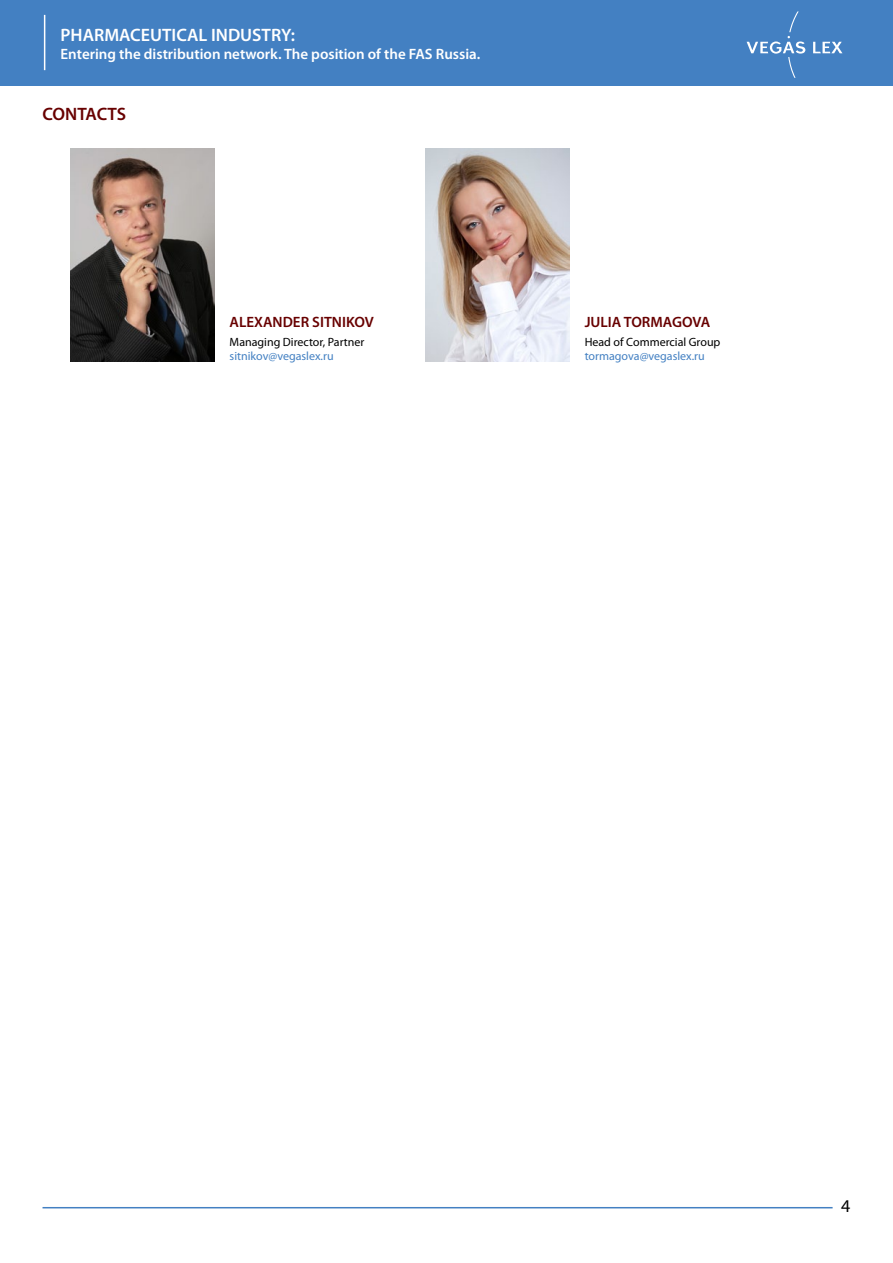
<style>
.page{position:relative;width:893px;height:1263px;background:#fff}
.page>*{position:absolute;margin:0;border:0;box-sizing:border-box;transform-origin:0 0}
.t1{font:600 18px "Myriad Pro";color:#fff}
.t2{font:600 18px "Myriad Pro";letter-spacing:-.01em;color:#680000}
.t3{font:18px "Myriad Pro";color:#000}
.t4{font:600 15px "Myriad Pro";color:#fff}
.t5{font:600 15px "Myriad Pro";color:#680000}
.t6{font:12px "Myriad Pro";color:#000}
.t7{font:12px "Myriad Pro";color:#4380c2}
</style>
<div class="page">
<div style="left:0;top:0;width:893px;height:85px;background:#4380c2"></div>
<svg style="left:813px;top:42px;width:29px;height:11px"></svg>
<svg style="left:747px;top:11px;width:58px;height:67px"></svg>
<hr style="left:43px;top:1207px;width:790px;height:1px;background:#4380c2">
<hr style="left:44px;top:15px;width:1px;height:55px;background:#fff">
<img style="left:70px;top:149px;width:145px;height:212px">
<img style="left:425px;top:149px;width:145px;height:212px">
<p class="t1" style="left:61px;top:24px;width:236px">PHARMACEUTICAL INDUSTRY:</p>
<p class="t4" style="left:61px;top:45px;width:421px">Entering the distribution network. The position of the FAS Russia.</p>
<p class="t2" style="left:43px;top:102px;width:85px">CONTACTS</p>
<p class="t5" style="left:230px;top:313px;width:146px">ALEXANDER SITNIKOV</p>
<p class="t6" style="left:230px;top:335px;width:136px">Managing Director, Partner</p>
<p class="t7" style="left:230px;top:349px;width:106px">sitnikov@vegaslex.ru</p>
<p class="t5" style="left:585px;top:313px;width:127px">JULIA TORMAGOVA</p>
<p class="t6" style="left:585px;top:335px;width:137px">Head of Commercial Group</p>
<p class="t7" style="left:585px;top:349px;width:122px">tormagova@vegaslex.ru</p>
<p class="t3" style="left:841px;top:1195px;width:11px">4</p>
</div>
